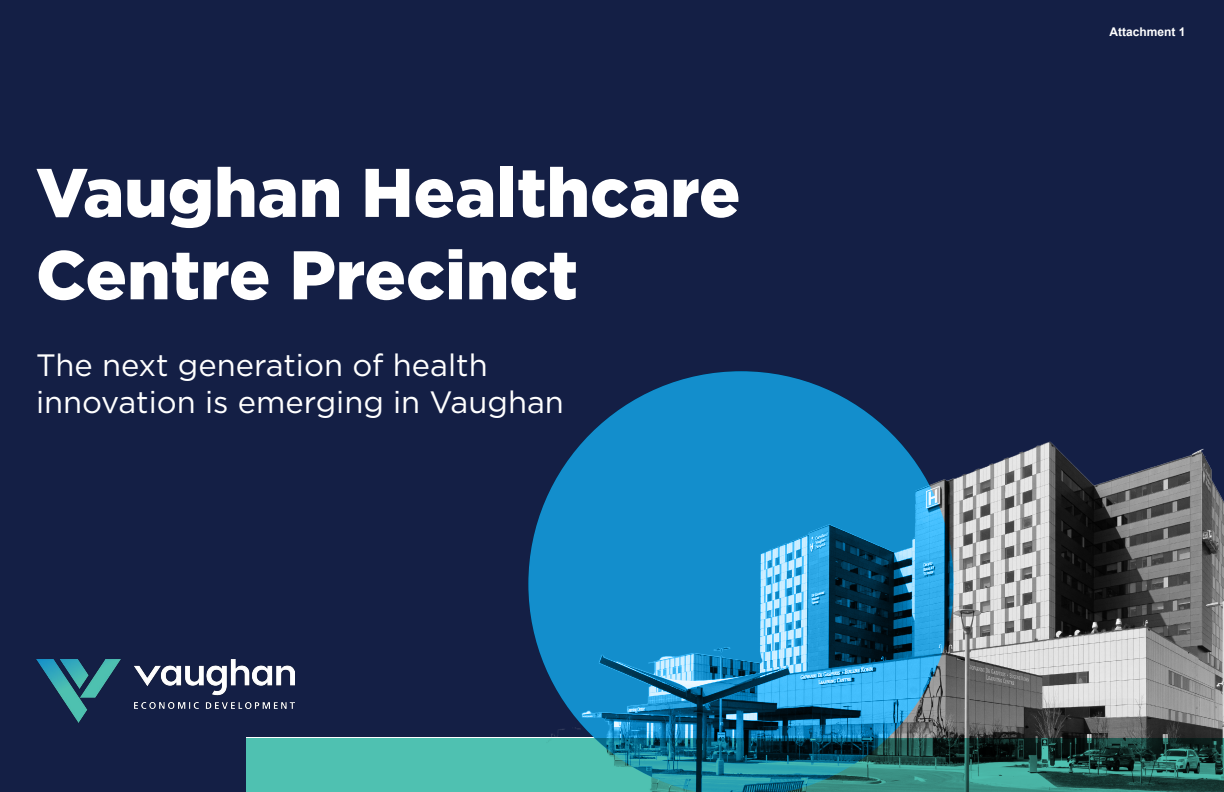
<style>
.page{position:relative;width:1224px;height:792px;background:#141f45}
.page>*{position:absolute;margin:0;border:0;box-sizing:border-box;transform-origin:0 0}
.t1{font:900 68.7px/82.4px "Gotham";color:#fff}
.t2{font:30.9px/37.1px "Gotham";color:#fff}
.t3{font:700 12px "Arial";color:#fff}
</style>
<div class="page">
<img style="left:437px;top:441px;width:787px;height:298px">
<svg style="left:528px;top:371px;width:426px;height:368px;background:#1e7aae"></svg>
<svg style="left:247px;top:739px;width:977px;height:53px;background:#328782"></svg>
<img style="left:36px;top:659px;width:259px;height:64px">
<p class="t1" style="left:36px;top:151px;width:706px">Vaughan Healthcare<br>Centre Precinct</p>
<p class="t2" style="left:36px;top:346px;width:529px">The next generation of health innovation is emerging in Vaughan</p>
<p class="t3" style="left:1109px;top:24px;width:78px">Attachment 1</p>
</div>
